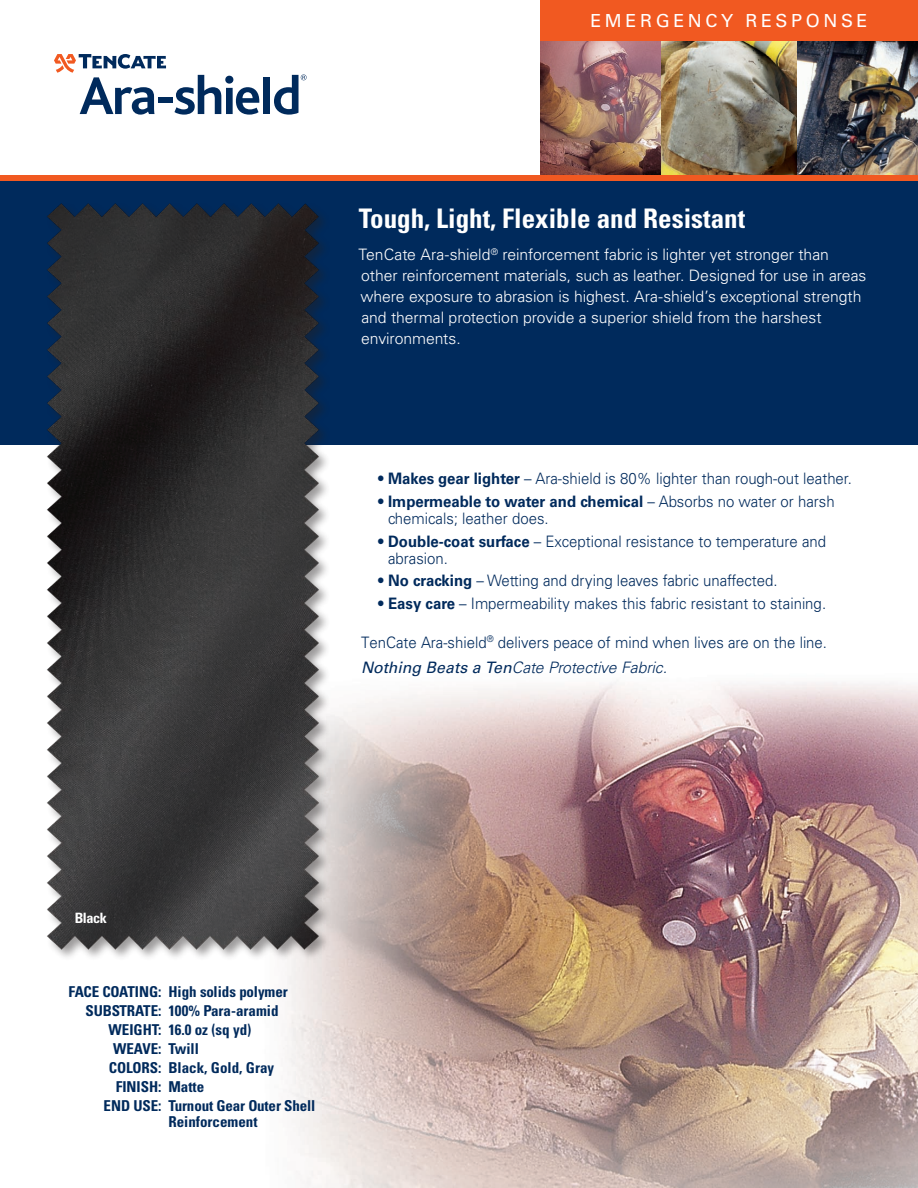
<style>
.page{position:relative;width:918px;height:1188px;background:#fff}
.page>*{position:absolute;margin:0;border:0;box-sizing:border-box;transform-origin:0 0}
.Front_Main_Head_Rev{font:700 condensed 27px "Univers";color:#fff}
.Catagory-heading{font:18px "Univers";letter-spacing:.2em;color:#fff}
.Front_Bullets_-_Blue{font:300 15.75px/17.2px "Univers";color:#002a5c;scale:.95 1}
.Front_Main_Rev_Text{font:300 15.75px/21px "Univers";letter-spacing:-.005em;color:#fff}
.Front_Main_Rev_Text-2{font:italic 300 15.75px "Univers";letter-spacing:-.015em;color:#002a5c}
.Fiber_Specs{font:700 condensed 15px/15.8px "Univers";color:#002a5c}
.t1{font:700 condensed 14.25px "Univers";color:#fff}
.s1{font-weight:700}
.s2{font-weight:400}
</style>
<div class="page">
<img style="left:283px;top:682px;width:635px;height:506px">
<img style="left:796px;top:41px;width:122px;height:135px">
<img style="left:540px;top:41px;width:256px;height:135px">
<div style="left:540px;top:0;width:378px;height:41px;background:#f15921"></div>
<div style="left:0;top:181px;width:918px;height:264px;background:#002a5c"></div>
<div style="left:0;top:176px;width:918px;height:5px;background:#f15921"></div>
<div style="left:44px;top:201px;width:286px;height:759px;background:#231f20;opacity:.45"></div>
<img style="left:44px;top:202px;width:281px;height:755px">
<div style="left:158px;top:98px;width:15px;height:5px;background:#002a5c"></div>
<svg style="left:174px;top:75px;width:85px;height:40px"></svg>
<div style="left:263px;top:78px;width:7px;height:36px;background:#002a5c"></div>
<svg style="left:54px;top:54px;width:112px;height:61px"></svg>
<svg style="left:274px;top:75px;width:33px;height:40px"></svg>
<p class="Catagory-heading" style="left:590px;top:10px;width:279px">EMERGENCY RESPONSE</p>
<p class="Front_Main_Head_Rev" style="left:359px;top:202px;width:388px">Tough, Light, Flexible and Resistant</p>
<p class="Front_Main_Rev_Text" style="left:359px;top:244px;width:509px">TenCate Ara-shield<sup>®</sup> reinforcement fabric is lighter yet stronger than other reinforcement materials, such as leather. Designed for use in areas where exposure to abrasion is highest. Ara‑shield’s exceptional strength and thermal protection provide a superior shield from the harshest environments.</p>
<p class="Front_Bullets_-_Blue" style="left:377px;top:470px;width:501px">• <span class="s1">Makes gear lighter</span> – Ara-shield is 80% lighter than rough-out leather.</p>
<p class="Front_Bullets_-_Blue" style="left:388px;top:492px;width:472px;text-indent:-11px">• <span class="s1">Impermeable to water and chemical</span> – Absorbs no water or harsh chemicals; leather does.</p>
<p class="Front_Bullets_-_Blue" style="left:388px;top:532px;width:463px;text-indent:-11px">• <span class="s1">Double-coat surface</span> – Exceptional resistance to temperature and abrasion.</p>
<p class="Front_Bullets_-_Blue" style="left:377px;top:572px;width:423px">• <span class="s1">No cracking</span> – Wetting and drying leaves fabric unaffected.</p>
<p class="Front_Bullets_-_Blue" style="left:377px;top:595px;width:474px">• <span class="s1">Easy care</span> – Impermeability makes this fabric resistant to staining.</p>
<p class="Front_Bullets_-_Blue" style="left:361px;top:633px;width:492px">TenCate Ara-shield<sup>®</sup> delivers peace of mind when lives are on the line.</p>
<p class="Front_Main_Rev_Text-2" style="left:361px;top:658px;width:307px"><span class="s2">Nothing Beats a Ten</span>Cate Protective Fabric.</p>
<p class="t1" style="left:75px;top:909px;width:34px">Black</p>
<p class="Fiber_Specs" style="left:68px;top:984px;width:221px">Face Coating: High solids polymer</p>
<p class="Fiber_Specs" style="left:85px;top:1003px;width:27px">Substr</p>
<p class="Fiber_Specs" style="left:135px;top:1003px;width:145px">ate: 100% Para-aramid</p>
<p class="Fiber_Specs" style="left:109px;top:1022px;width:144px">WEIG HT: 16.0 oz (sq yd)</p>
<p class="Fiber_Specs" style="left:113px;top:1041px;width:87px">WEAVE: Twill</p>
<p class="Fiber_Specs" style="left:109px;top:1060px;width:167px">COLORS: Black, Gold, Gray</p>
<p class="Fiber_Specs" style="left:116px;top:1079px;width:90px">FINISH: Matte</p>
<p class="Fiber_Specs" style="left:27px;top:1098px;width:33px">EN</p>
<p class="Fiber_Specs" style="left:168px;top:1098px;width:149px;text-indent:-47px">D USE: Turnout Gear Outer Shell<br>Reinforcement</p>
</div>
